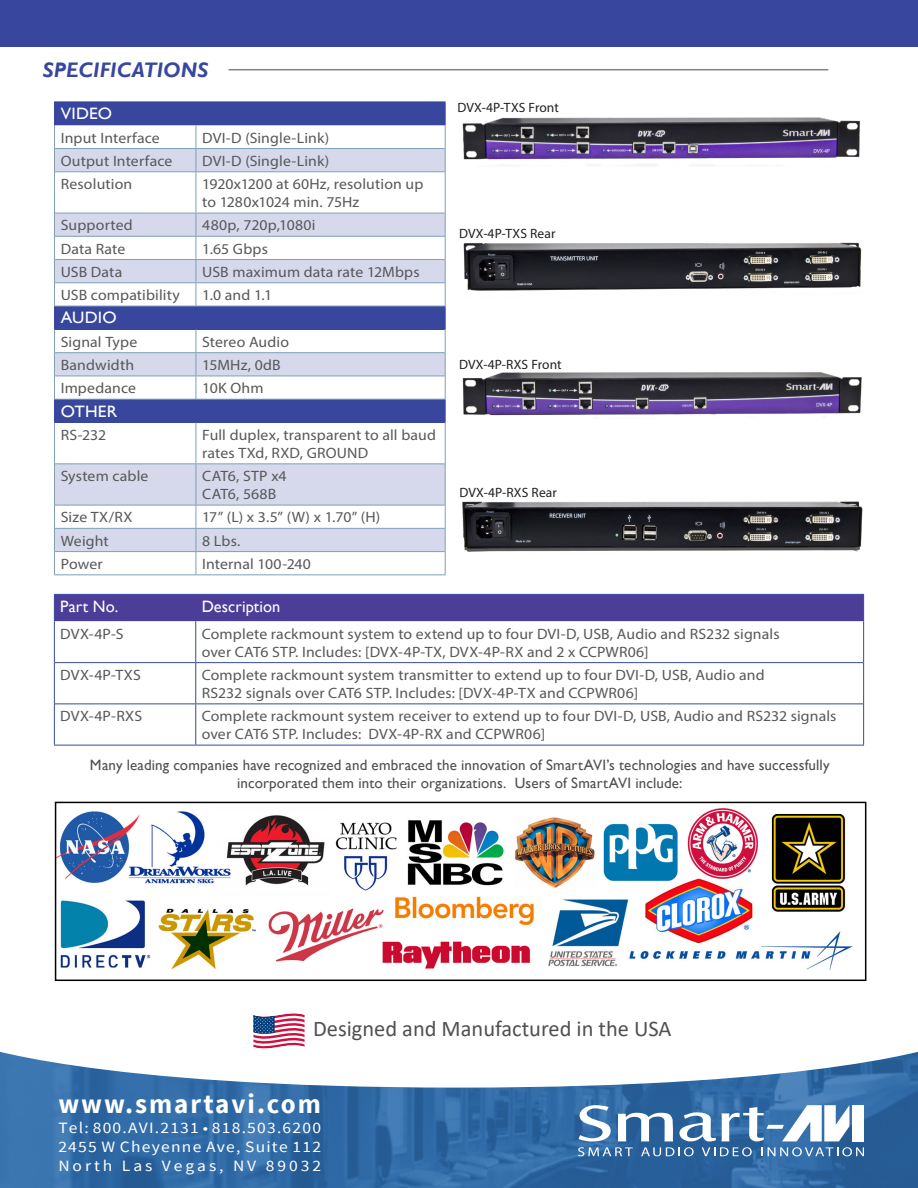
<style>
.page{position:relative;width:918px;height:1188px;background:#fff}
.page>*{position:absolute;margin:0;border:0;box-sizing:border-box;transform-origin:0 0}
.t1{font:700 27px "Source Sans Pro";letter-spacing:.075em;color:#fff}
.t2{font:22.5px "Calibri";color:#505052}
.t3{font:italic 700 21px "Gill Sans";letter-spacing:.005em;color:#38479d}
.t4{font:16.5px "Gill Sans";letter-spacing:.01em;color:#fff}
.t5{font:16.5px "Gill Sans";letter-spacing:.01em;color:#fff;scale:1.05 1}
.t6{font:15.75px "Source Sans Pro";letter-spacing:.07em;color:#fff;scale:1.11 1}
.t7{font:15.75px "Source Sans Pro";letter-spacing:.17em;color:#fff;scale:1.11 1}
.t8{font:15px/18px "Myriad Pro";letter-spacing:.01em;color:#57585a;scale:1.05 1}
.t9{font:15px/18px "Gill Sans";letter-spacing:.01em;color:#505050;text-align:center}
.t10{font:13.5px "Myriad Pro";letter-spacing:.01em;color:#231f20}
</style>
<div class="page">
<div style="left:0;top:0;width:918px;height:46px;background:#38479d"></div>
<svg style="left:55px;top:621px;width:808px;height:124px"></svg>
<div style="left:54px;top:594px;width:810px;height:27px;background:#4c3d99"></div>
<hr style="left:54px;top:621px;width:1px;height:42px;background:#37499d">
<hr style="left:195px;top:621px;width:1px;height:41px;background:#37499d">
<hr style="left:863px;top:621px;width:1px;height:42px;background:#37499d">
<hr style="left:54px;top:663px;width:1px;height:41px;background:#37499d">
<hr style="left:195px;top:663px;width:1px;height:41px;background:#37499d">
<hr style="left:863px;top:663px;width:1px;height:41px;background:#37499d">
<hr style="left:54px;top:704px;width:1px;height:41px;background:#37499d">
<hr style="left:195px;top:704px;width:1px;height:41px;background:#37499d">
<hr style="left:863px;top:704px;width:1px;height:41px;background:#37499d">
<hr style="left:55px;top:662px;width:141px;height:1px;background:#37499d">
<hr style="left:196px;top:662px;width:667px;height:1px;background:#37499d">
<hr style="left:55px;top:704px;width:141px;height:1px;background:#37499d">
<hr style="left:196px;top:704px;width:667px;height:1px;background:#37499d">
<hr style="left:54px;top:745px;width:142px;height:1px;background:#37499d">
<hr style="left:196px;top:745px;width:668px;height:1px;background:#37499d">
<hr style="left:229px;top:69px;width:599px;height:1px;background:#808285">
<div style="left:54px;top:102px;width:391px;height:23px;background:#38479d"></div>
<svg style="left:55px;top:125px;width:390px;height:449px"></svg>
<svg style="left:55px;top:149px;width:390px;height:402px"></svg>
<div style="left:54px;top:306px;width:391px;height:23px;background:#38479d"></div>
<div style="left:54px;top:399px;width:391px;height:24px;background:#38479d"></div>
<hr style="left:54px;top:306px;width:142px;height:1px;background:#7fa0b4">
<hr style="left:54px;top:399px;width:142px;height:1px;background:#7fa0b4">
<hr style="left:196px;top:306px;width:250px;height:1px;background:#7fa0b4">
<hr style="left:196px;top:399px;width:250px;height:1px;background:#7fa0b4">
<hr style="left:54px;top:423px;width:1px;height:41px;background:#7fa0b4">
<hr style="left:196px;top:423px;width:1px;height:40px;background:#7fa0b4">
<hr style="left:445px;top:423px;width:1px;height:41px;background:#7fa0b4">
<hr style="left:54px;top:464px;width:1px;height:41px;background:#7fa0b4">
<hr style="left:196px;top:464px;width:1px;height:41px;background:#7fa0b4">
<hr style="left:445px;top:464px;width:1px;height:41px;background:#7fa0b4">
<svg style="left:54px;top:505px;width:1px;height:69px"></svg>
<svg style="left:196px;top:506px;width:1px;height:68px"></svg>
<svg style="left:445px;top:505px;width:1px;height:69px"></svg>
<hr style="left:55px;top:463px;width:141px;height:1px;background:#7fa0b4">
<hr style="left:196px;top:463px;width:249px;height:1px;background:#7fa0b4">
<hr style="left:55px;top:505px;width:141px;height:1px;background:#7fa0b4">
<hr style="left:196px;top:505px;width:249px;height:1px;background:#7fa0b4">
<hr style="left:55px;top:528px;width:141px;height:1px;background:#7fa0b4">
<hr style="left:196px;top:528px;width:249px;height:1px;background:#7fa0b4">
<hr style="left:55px;top:551px;width:141px;height:1px;background:#7fa0b4">
<hr style="left:196px;top:551px;width:249px;height:1px;background:#7fa0b4">
<hr style="left:54px;top:574px;width:142px;height:1px;background:#7fa0b4">
<hr style="left:196px;top:574px;width:250px;height:1px;background:#7fa0b4">
<svg style="left:196px;top:329px;width:1px;height:70px"></svg>
<hr style="left:54px;top:352px;width:142px;height:1px;background:#7fa0b4">
<hr style="left:196px;top:352px;width:249px;height:1px;background:#7fa0b4">
<hr style="left:54px;top:376px;width:142px;height:1px;background:#7fa0b4">
<hr style="left:196px;top:376px;width:249px;height:1px;background:#7fa0b4">
<svg style="left:54px;top:125px;width:1px;height:47px"></svg>
<svg style="left:196px;top:125px;width:1px;height:46px"></svg>
<svg style="left:445px;top:102px;width:1px;height:70px"></svg>
<hr style="left:54px;top:172px;width:1px;height:41px;background:#7fa0b4">
<hr style="left:196px;top:172px;width:1px;height:41px;background:#7fa0b4">
<hr style="left:445px;top:172px;width:1px;height:41px;background:#7fa0b4">
<svg style="left:54px;top:213px;width:1px;height:210px"></svg>
<svg style="left:196px;top:214px;width:1px;height:92px"></svg>
<svg style="left:445px;top:213px;width:1px;height:210px"></svg>
<hr style="left:55px;top:148px;width:141px;height:1px;background:#7fa0b4">
<hr style="left:196px;top:148px;width:249px;height:1px;background:#7fa0b4">
<hr style="left:55px;top:171px;width:141px;height:1px;background:#7fa0b4">
<hr style="left:196px;top:171px;width:249px;height:1px;background:#7fa0b4">
<hr style="left:55px;top:213px;width:141px;height:1px;background:#7fa0b4">
<hr style="left:196px;top:213px;width:249px;height:1px;background:#7fa0b4">
<hr style="left:55px;top:236px;width:141px;height:1px;background:#7fa0b4">
<hr style="left:196px;top:236px;width:249px;height:1px;background:#7fa0b4">
<hr style="left:55px;top:259px;width:141px;height:1px;background:#7fa0b4">
<hr style="left:196px;top:259px;width:249px;height:1px;background:#7fa0b4">
<hr style="left:55px;top:282px;width:141px;height:1px;background:#7fa0b4">
<hr style="left:196px;top:282px;width:249px;height:1px;background:#7fa0b4">
<img style="left:462px;top:117px;width:398px;height:49px">
<img style="left:463px;top:242px;width:399px;height:49px">
<img style="left:462px;top:372px;width:400px;height:44px">
<img style="left:462px;top:501px;width:401px;height:51px">
<img style="left:58px;top:808px;width:795px;height:162px">
<div style="left:55px;top:802px;width:811px;height:179px;border:2px solid #000"></div>
<img style="left:0;top:1088px;width:918px;height:100px">
<div style="left:852px;top:1105px;width:12px;height:36px;background:#fff"></div>
<svg style="left:579px;top:1105px;width:33px;height:36px"></svg>
<svg style="left:618px;top:1113px;width:55px;height:28px"></svg>
<svg style="left:679px;top:1105px;width:170px;height:36px"></svg>
<svg style="left:578px;top:1147px;width:55px;height:9px"></svg>
<svg style="left:641px;top:1147px;width:53px;height:9px"></svg>
<svg style="left:702px;top:1147px;width:50px;height:9px"></svg>
<svg style="left:762px;top:1147px;width:102px;height:9px"></svg>
<svg style="left:0;top:1013px;width:918px;height:75px"></svg>
<p class="t3" style="left:43px;top:57px;width:167px">SPECIFICATIONS</p>
<p class="t5" style="left:61px;top:104px;width:50px">VIDEO</p>
<p class="t8" style="left:61px;top:128px;width:96px">Input Interface</p>
<p class="t8" style="left:202px;top:128px;width:122px">DVI-D (Single-Link)</p>
<p class="t8" style="left:61px;top:152px;width:108px">Output Interface</p>
<p class="t8" style="left:202px;top:152px;width:122px">DVI-D (Single-Link)</p>
<p class="t8" style="left:61px;top:175px;width:70px">Resolution</p>
<p class="t8" style="left:202px;top:175px;width:212px">1920x1200 at 60Hz, resolution up to 1280x1024 min. 75Hz</p>
<p class="t8" style="left:61px;top:216px;width:70px">Supported</p>
<p class="t8" style="left:202px;top:216px;width:109px">480p, 720p,1080i</p>
<p class="t8" style="left:61px;top:239px;width:63px">Data Rate</p>
<p class="t8" style="left:202px;top:239px;width:64px">1.65 Gbps</p>
<p class="t8" style="left:61px;top:263px;width:60px">USB Data</p>
<p class="t8" style="left:202px;top:263px;width:208px">USB maximum data rate 12Mbps</p>
<p class="t8" style="left:61px;top:286px;width:115px">USB compatibility</p>
<p class="t8" style="left:202px;top:286px;width:68px">1.0 and 1.1</p>
<p class="t5" style="left:61px;top:308px;width:55px">AUDIO</p>
<p class="t8" style="left:61px;top:332px;width:74px">Signal Type</p>
<p class="t8" style="left:202px;top:332px;width:84px">Stereo Audio</p>
<p class="t8" style="left:61px;top:356px;width:71px">Bandwidth</p>
<p class="t8" style="left:202px;top:356px;width:76px">15MHz, 0dB</p>
<p class="t8" style="left:61px;top:379px;width:73px">Impedance</p>
<p class="t8" style="left:202px;top:379px;width:60px">10K Ohm</p>
<p class="t5" style="left:61px;top:401px;width:55px">OTHER</p>
<p class="t8" style="left:61px;top:426px;width:45px">RS-232</p>
<p class="t8" style="left:202px;top:426px;width:224px">Full duplex, transparent to all baud rates TXd, RXD, GROUND</p>
<p class="t8" style="left:61px;top:467px;width:85px">System cable</p>
<p class="t8" style="left:202px;top:467px;width:82px">CAT6, STP x4<br>CAT6, 568B</p>
<p class="t8" style="left:61px;top:508px;width:70px">Size TX/RX</p>
<p class="t8" style="left:202px;top:508px;width:171px">17” (L) x 3.5” (W) x 1.70” (H)</p>
<p class="t8" style="left:61px;top:531px;width:47px">Weight</p>
<p class="t8" style="left:202px;top:531px;width:38px">8 Lbs.</p>
<p class="t8" style="left:61px;top:555px;width:41px">Power</p>
<p class="t8" style="left:202px;top:555px;width:105px">Internal 100-240</p>
<p class="t10" style="left:458px;top:99px;width:103px">DVX-4P-TXS Front</p>
<p class="t10" style="left:459px;top:225px;width:98px">DVX-4P-TXS Rear</p>
<p class="t10" style="left:459px;top:356px;width:104px">DVX-4P-RXS Front</p>
<p class="t10" style="left:459px;top:484px;width:99px">DVX-4P-RXS Rear</p>
<p class="t4" style="left:60px;top:597px;width:60px">Part No.</p>
<p class="t4" style="left:202px;top:597px;width:80px">Description</p>
<p class="t8" style="left:60px;top:624px;width:62px">DVX-4P-S</p>
<p class="t8" style="left:202px;top:624px;width:552px">Complete rackmount system to extend up to four DVI-D, USB, Audio and RS232 signals</p>
<p class="t8" style="left:202px;top:642px;width:427px">over CAT6 STP. Includes: [DVX-4P-TX, DVX-4P-RX and 2 x CCPWR06]</p>
<p class="t8" style="left:60px;top:666px;width:78px">DVX-4P-TXS</p>
<p class="t8" style="left:202px;top:666px;width:538px">Complete rackmount system transmitter to extend up to four DVI-D, USB, Audio and</p>
<p class="t8" style="left:202px;top:684px;width:417px">RS232 signals over CAT6 STP. Includes: [DVX-4P-TX and CCPWR06]</p>
<p class="t8" style="left:60px;top:707px;width:80px">DVX-4P-RXS</p>
<p class="t8" style="left:202px;top:707px;width:606px">Complete rackmount system receiver to extend up to four DVI-D, USB, Audio and RS232 signals over CAT6 STP. Includes: DVX-4P-RX and CCPWR06]</p>
<p class="t9" style="left:90px;top:756px;width:741px">Many leading companies have recognized and embraced the innovation of SmartAVI’s technologies and have successfully incorporated them into their organizations. Users of SmartAVI include:</p>
<p class="t2" style="left:313px;top:1013px;width:360px">Designed and Manufactured in the USA</p>
<p class="t1" style="left:58px;top:1086px;width:264px">www.smartavi.com</p>
<p class="t6" style="left:58px;top:1118px;width:238px">Tel: 800.AVI.2131 • 818.503.6200</p>
<p class="t6" style="left:58px;top:1137px;width:238px">2455 W Cheyenne Ave, Suite 112</p>
<p class="t7" style="left:58px;top:1155px;width:238px">North Las Vegas, NV 89032</p>
</div>
